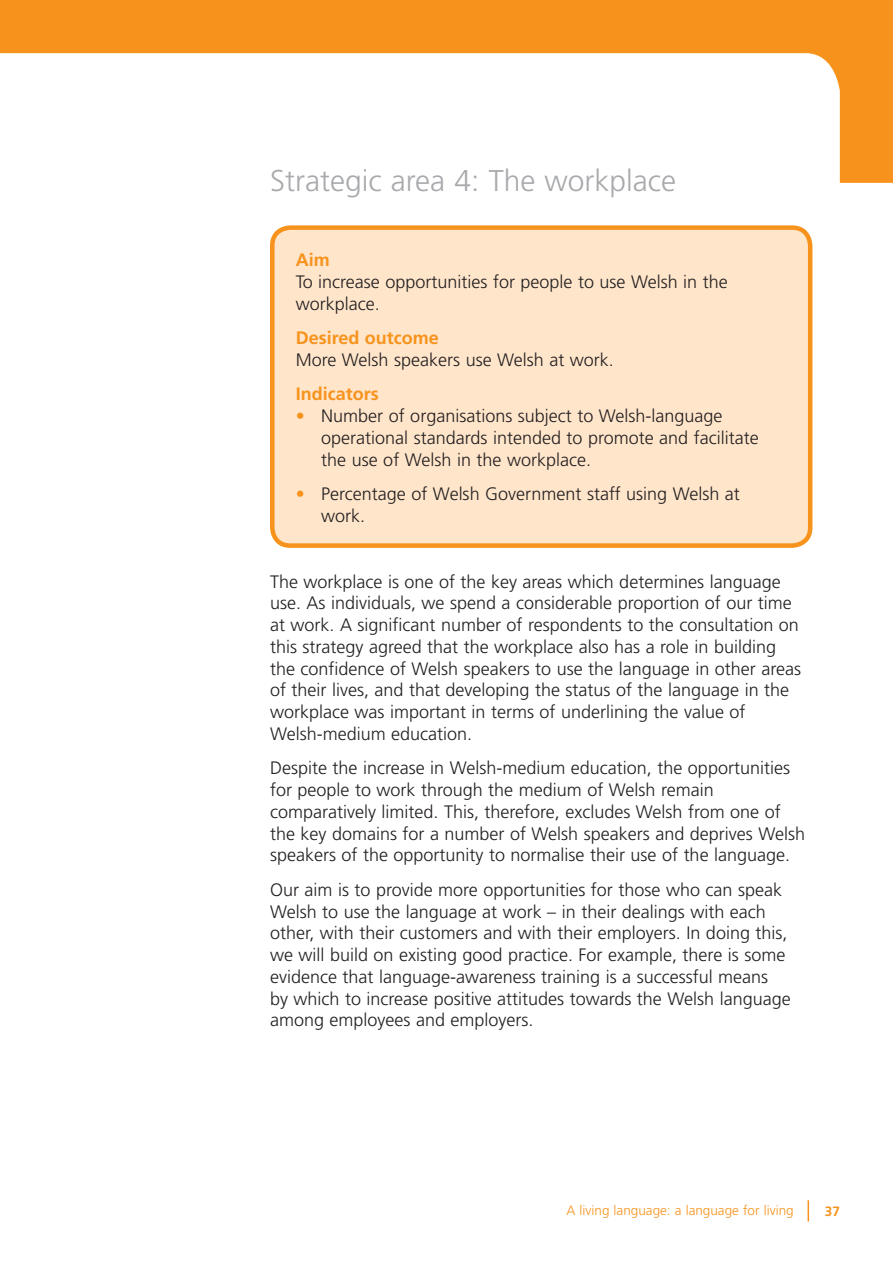
<style>
.page{position:relative;width:893px;height:1263px;background:#fff}
.page>*{position:absolute;margin:0;border:0;box-sizing:border-box;transform-origin:0 0}
.t1{font:300 30px "Frutiger LT Std";color:#a7a9ac}
.t2{font:300 18px/21.8px "Frutiger LT Std";color:#231f20}
.t3{font:700 18px "Frutiger LT Std";color:#f7931d}
.t4{font:300 13.5px "Frutiger LT Std";color:#f7931d}
.t5{font:700 13.5px "Frutiger LT Std";color:#f7931d}
</style>
<div class="page">
<svg style="left:0;top:0;width:893px;height:183px"></svg>
<hr style="left:807px;top:1200px;width:2px;height:21px;background:#f7931d">
<div style="left:272px;top:228px;width:538px;height:318px;background:#ffe5ca;border-radius:18px"></div>
<div style="left:270px;top:225px;width:542px;height:323px;border:4px solid #f7931d;border-radius:18px"></div>
<h1 class="t1" style="left:270px;top:166px;width:408px">Strategic area 4: The workplace</h1>
<p class="t3" style="left:296px;top:251px;width:36px">Aim</p>
<p class="t2" style="left:296px;top:272px;width:433px">To increase opportunities for people to use Welsh in the workplace.</p>
<p class="t3" style="left:296px;top:329px;width:145px">Desired outcome</p>
<p class="t2" style="left:296px;top:350px;width:320px">More Welsh speakers use Welsh at work.</p>
<p class="t3" style="left:296px;top:385px;width:84px">Indicators</p>
<p class="t2" style="left:321px;top:406px;width:439px">Number of organisations subject to Welsh-language operational standards intended to promote and facilitate the use of Welsh in the workplace.</p>
<p class="t2" style="left:321px;top:484px;width:420px">Percentage of Welsh Government staff using Welsh at work.</p>
<p class="t2" style="left:270px;top:571px;width:532px">The workplace is one of the key areas which determines language use. As individuals, we spend a considerable proportion of our time at work. A significant number of respondents to the consultation on this strategy agreed that the workplace also has a role in building the confidence of Welsh speakers to use the language in other areas of their lives, and that developing the status of the language in the workplace was important in terms of underlining the value of Welsh-medium education.</p>
<p class="t2" style="left:270px;top:758px;width:536px">Despite the increase in Welsh-medium education, the opportunities for people to work through the medium of Welsh remain comparatively limited. This, therefore, excludes Welsh from one of the key domains for a number of Welsh speakers and deprives Welsh speakers of the opportunity to normalise their use of the language.</p>
<p class="t2" style="left:270px;top:880px;width:522px">Our aim is to provide more opportunities for those who can speak Welsh to use the language at work – in their dealings with each other, with their customers and with their employers. In doing this, we will build on existing good practice. For example, there is some evidence that language-awareness training is a successful means by which to increase positive attitudes towards the Welsh language among employees and employers.</p>
<p class="t4" style="left:566px;top:1204px;width:229px">A living language: a language for living</p>
<p class="t5" style="left:825px;top:1204px;width:17px">37</p>
</div>
